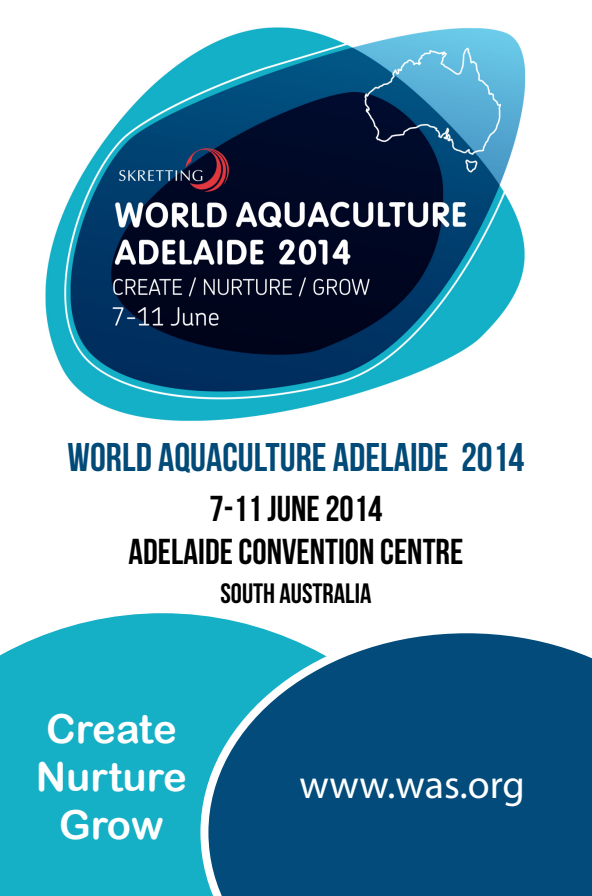
<style>
.page{position:relative;width:592px;height:896px;background:#fff}
.page>*{position:absolute;margin:0;border:0;box-sizing:border-box;transform-origin:0 0}
.t1{font:40px "Bebas Neue";color:#024b79}
.t2{font:40px/48px "Arial Rounded MT Bold";color:#fff;text-align:center}
.t3{font:40px "Myriad Pro";color:#fff}
.t4{font:36px/43.2px "Bebas Neue";color:#000;text-align:center}
.t5{font:28px "Bebas Neue";color:#000}
</style>
<div class="page">
<img style="left:45px;top:27px;width:481px;height:394px">
<div style="left:0;top:613px;width:250px;height:283px;background:#15afc6"></div>
<svg style="left:200px;top:625px;width:392px;height:271px"></svg>
<p class="t1" style="left:68px;top:436px;width:458px">WORLD AQUACULTURE ADELAIDE 2014</p>
<p class="t4" style="left:129px;top:486px;width:336px">7-11 JUNE 2014<br>ADELAIDE CONVENTION CENTRE</p>
<p class="t5" style="left:220px;top:578px;width:153px">SOUTH AUSTRALIA</p>
<p class="t2" style="left:36px;top:704px;width:153px">Create<br>Nurture<br>Grow</p>
<p class="t3" style="left:300px;top:760px;width:227px">www.was.org</p>
</div>
